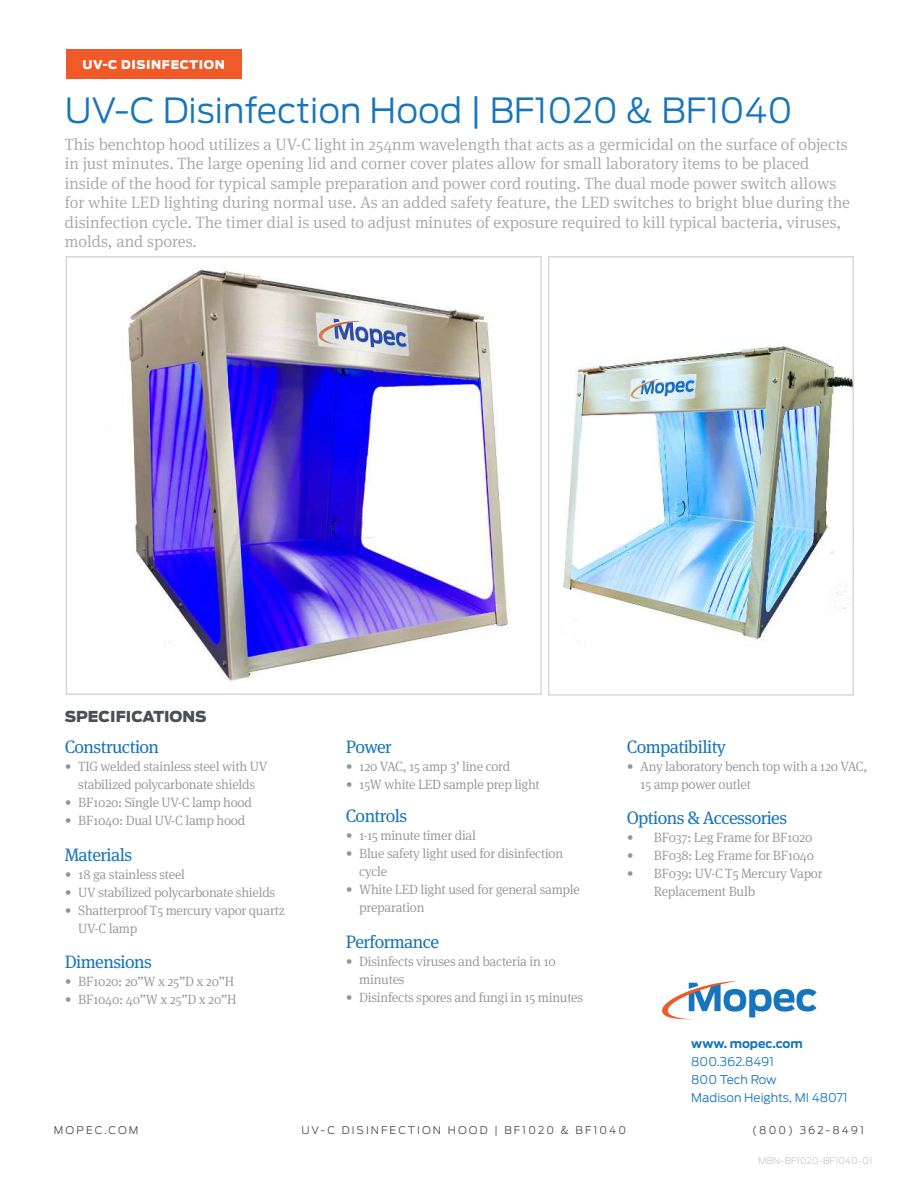
<style>
.page{position:relative;width:918px;height:1188px;background:#fff}
.page>*{position:absolute;margin:0;border:0;box-sizing:border-box;transform-origin:0 0}
.t1{font:300 34.5px "Antenna";color:#1775bb}
.t2{font:18px "Meta Serif Pro";letter-spacing:-.03em;color:#1775bb}
.t3{font:300 16.5px/19.5px "Meta Serif Pro";color:#a5a7aa}
.t4{font:900 15px "Antenna";color:#4b4f55}
.t5{font:300 13.5px/18px "Meta Serif Pro";letter-spacing:-.02em;color:#939597}
.t6{font:300 12px/18px "Antenna";color:#1775bb}
.t7{font:900 12px "Antenna";letter-spacing:.05em;color:#fff}
.t8{font:700 12px "Antenna";color:#1775bb}
.t9{font:300 10.5px "Antenna";letter-spacing:.2em;color:#4c4c4e}
.t10{font:200 9px "Antenna";letter-spacing:.025em;color:#b2b2b2}
</style>
<div class="page">
<img style="left:128px;top:267px;width:380px;height:415px">
<div style="left:66px;top:256px;width:476px;height:439px;border:2px solid #d9d8d6"></div>
<div style="left:66px;top:49px;width:176px;height:30px;background:#f05a28"></div>
<svg style="left:662px;top:981px;width:155px;height:38px"></svg>
<img style="left:563px;top:346px;width:288px;height:295px">
<div style="left:548px;top:256px;width:306px;height:440px;border:2px solid #d9d8d6"></div>
<p class="t7" style="left:83px;top:57px;width:144px">UV-C DISINFECTION</p>
<h1 class="t1" style="left:65px;top:96px;width:729px">UV-C Disinfection Hood | BF1020 &amp; BF1040</h1>
<p class="t3" style="left:65px;top:136px;width:787px">This benchtop hood utilizes a UV-C light in 254nm wavelength that acts as a germicidal on the surface of objects in just minutes. The large opening lid and corner cover plates allow for small laboratory items to be placed inside of the hood for typical sample preparation and power cord routing. The dual mode power switch allows for white LED lighting during normal use. As an added safety feature, the LED switches to bright blue during the disinfection cycle. The timer dial is used to adjust minutes of exposure required to kill typical bacteria, viruses, molds, and spores.</p>
<p class="t4" style="left:65px;top:708px;width:143px">SPECIFICATIONS</p>
<h2 class="t2" style="left:65px;top:740px;width:96px">Construction</h2>
<p class="t5" style="left:65px;top:759px;width:204px;text-align:center">• TIG welded stainless steel with UV stabilized polycarbonate shields</p>
<p class="t5" style="left:65px;top:795px;width:189px">• BF1020: Single UV-C lamp hood</p>
<p class="t5" style="left:65px;top:813px;width:182px">• BF1040: Dual UV-C lamp hood</p>
<h2 class="t2" style="left:65px;top:848px;width:69px">Materials</h2>
<p class="t5" style="left:65px;top:867px;width:122px">• 18 ga stainless steel</p>
<p class="t5" style="left:65px;top:885px;width:212px">• UV stabilized polycarbonate shields</p>
<p class="t5" style="left:78px;top:903px;width:208px;text-indent:-14px">• Shatterproof T5 mercury vapor quartz<br>UV-C lamp</p>
<h2 class="t2" style="left:65px;top:955px;width:89px">Dimensions</h2>
<p class="t5" style="left:65px;top:973px;width:171px">• BF1020: 20”W x 25”D x 20”H</p>
<p class="t5" style="left:65px;top:991px;width:173px">• BF1040: 40”W x 25”D x 20”H</p>
<h2 class="t2" style="left:346px;top:740px;width:48px">Power</h2>
<p class="t5" style="left:346px;top:759px;width:166px">• 120 VAC, 15 amp 3’ line cord</p>
<p class="t5" style="left:346px;top:777px;width:196px">• 15W white LED sample prep light</p>
<h2 class="t2" style="left:346px;top:809px;width:63px">Controls</h2>
<p class="t5" style="left:346px;top:828px;width:132px">• 1-15 minute timer dial</p>
<p class="t5" style="left:359px;top:846px;width:205px;text-indent:-14px">• Blue safety light used for disinfection cycle</p>
<p class="t5" style="left:359px;top:882px;width:222px;text-indent:-14px">• White LED light used for general sample preparation</p>
<h2 class="t2" style="left:346px;top:935px;width:95px">Performance</h2>
<p class="t5" style="left:359px;top:954px;width:198px;text-indent:-14px">• Disinfects viruses and bacteria in 10 minutes</p>
<p class="t5" style="left:346px;top:990px;width:239px">• Disinfects spores and fungi in 15 minutes</p>
<h2 class="t2" style="left:627px;top:740px;width:101px">Compatibility</h2>
<p class="t5" style="left:640px;top:759px;width:228px;text-indent:-14px">• Any laboratory bench top with a 120 VAC,<br>15 amp power outlet</p>
<h2 class="t2" style="left:627px;top:811px;width:162px">Options &amp; Accessories</h2>
<p class="t5" style="left:627px;top:829px;width:187px">• BF037: Leg Frame for BF1020</p>
<p class="t5" style="left:627px;top:847px;width:189px">• BF038: Leg Frame for BF1040</p>
<p class="t5" style="left:654px;top:865px;width:170px;text-indent:-27px">• BF039: UV-C T5 Mercury Vapor<br>Replacement Bulb</p>
<p class="t8" style="left:691px;top:1037px;width:113px">www. mopec.com</p>
<p class="t6" style="left:691px;top:1053px;width:158px">800.362.8491<br>800 Tech Row<br>Madison Heights, MI 48071</p>
<p class="t9" style="left:54px;top:1126px;width:86px">MOPEC.COM</p>
<p class="t9" style="left:301px;top:1126px;width:326px">UV-C DISINFECTION HOOD | BF1020 &amp; BF1040</p>
<p class="t9" style="left:752px;top:1126px;width:113px">(800) 362-8491</p>
<p class="t10" style="left:758px;top:1156px;width:115px">MBN-BF1020-BF1040-01</p>
</div>
